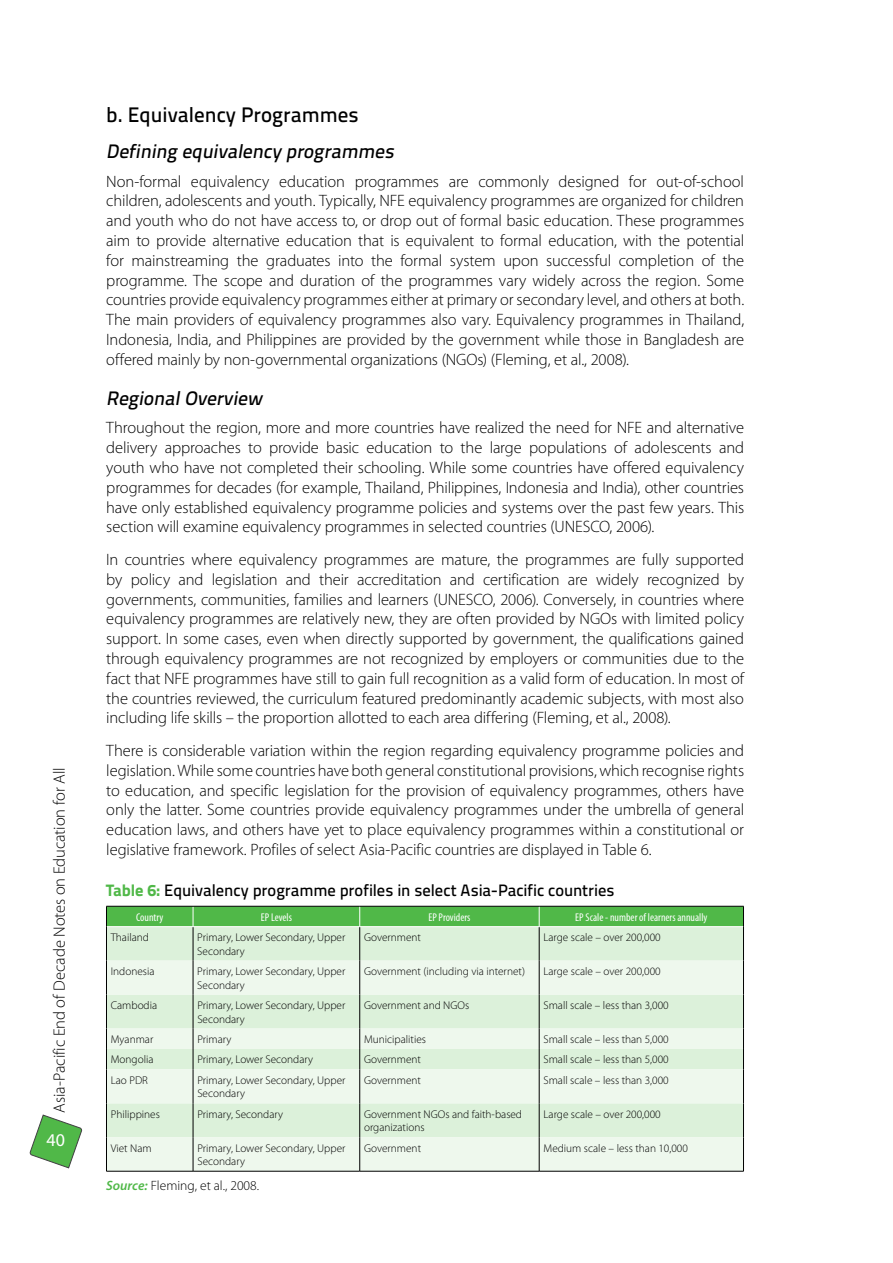
<style>
.page{position:relative;width:893px;height:1263px;background:#fff}
.page>*{position:absolute;margin:0;border:0;box-sizing:border-box;transform-origin:0 0}
.t1{font:21px "Titillium Text 25 L 600 wt";color:#000}
.t2{font:italic 19.5px "Titillium Text 25 L 600 wt";color:#000}
.t3{font:18px "Myriad Pro";color:#fff}
.t4{font:300 16.5px/19.8px "Myriad Pro";letter-spacing:-.005em;color:#000;text-align:justify}
.t5{font:16.5px "Titillium Text 25 L 600 wt";letter-spacing:-.005em;color:#000}
.t6{font:300 13.5px "Myriad Pro";color:#000}
.t7{font:300 11.25px/13.5px "Myriad Pro";color:#000}
.t8{font:condensed 11.25px "Myriad Pro";color:#fff}
.s1{font-family:"Titillium Text 25 L 999 wt";color:#50b848}
.s2{font-weight:600;font-style:italic;color:#50b848}
</style>
<div class="page">
<svg style="left:29px;top:1114px;width:53px;height:55px"></svg>
<div style="left:107px;top:927px;width:636px;height:34px;background:#dcf1da"></div>
<svg style="left:107px;top:961px;width:636px;height:210px;background:#e5f4e4"></svg>
<hr style="left:193px;top:927px;width:1px;height:34px;background:#000">
<hr style="left:359px;top:927px;width:1px;height:34px;background:#000">
<hr style="left:539px;top:927px;width:1px;height:34px;background:#000">
<hr style="left:193px;top:961px;width:1px;height:33px;background:#000">
<hr style="left:359px;top:961px;width:1px;height:33px;background:#000">
<hr style="left:539px;top:961px;width:1px;height:33px;background:#000">
<hr style="left:193px;top:994px;width:1px;height:34px;background:#000">
<hr style="left:359px;top:994px;width:1px;height:34px;background:#000">
<hr style="left:539px;top:994px;width:1px;height:34px;background:#000">
<svg style="left:193px;top:1028px;width:1px;height:41px"></svg>
<svg style="left:359px;top:1028px;width:1px;height:41px"></svg>
<svg style="left:539px;top:1028px;width:1px;height:41px"></svg>
<hr style="left:193px;top:1069px;width:1px;height:34px;background:#000">
<hr style="left:359px;top:1069px;width:1px;height:34px;background:#000">
<hr style="left:539px;top:1069px;width:1px;height:34px;background:#000">
<hr style="left:193px;top:1103px;width:1px;height:34px;background:#000">
<hr style="left:359px;top:1103px;width:1px;height:34px;background:#000">
<hr style="left:539px;top:1103px;width:1px;height:34px;background:#000">
<hr style="left:193px;top:1137px;width:1px;height:34px;background:#000">
<hr style="left:359px;top:1137px;width:1px;height:34px;background:#000">
<hr style="left:539px;top:1137px;width:1px;height:34px;background:#000">
<svg style="left:106px;top:906px;width:638px;height:21px;background:#55b44e"></svg>
<hr style="left:106px;top:927px;width:1px;height:34px;background:#000">
<hr style="left:743px;top:927px;width:1px;height:34px;background:#000">
<hr style="left:106px;top:961px;width:1px;height:33px;background:#000">
<hr style="left:743px;top:961px;width:1px;height:33px;background:#000">
<hr style="left:106px;top:994px;width:1px;height:34px;background:#000">
<hr style="left:743px;top:994px;width:1px;height:34px;background:#000">
<svg style="left:106px;top:1028px;width:1px;height:41px"></svg>
<svg style="left:743px;top:1028px;width:1px;height:41px"></svg>
<hr style="left:106px;top:1069px;width:1px;height:34px;background:#000">
<hr style="left:743px;top:1069px;width:1px;height:34px;background:#000">
<hr style="left:106px;top:1103px;width:1px;height:34px;background:#000">
<hr style="left:743px;top:1103px;width:1px;height:34px;background:#000">
<hr style="left:106px;top:1137px;width:1px;height:34px;background:#000">
<hr style="left:743px;top:1137px;width:1px;height:34px;background:#000">
<hr style="left:106px;top:1171px;width:87px;height:1px;background:#000">
<hr style="left:193px;top:1171px;width:167px;height:1px;background:#000">
<hr style="left:360px;top:1171px;width:179px;height:1px;background:#000">
<hr style="left:539px;top:1171px;width:205px;height:1px;background:#000">
<p class="t4" style="left:49px;top:1112px;width:346px;rotate:-90deg">Asia-Pacific End of Decade Notes on Education for All</p>
<p class="t3" style="left:47px;top:1129px;width:20px">40</p>
<p class="t1" style="left:106px;top:99px;width:254px">b. Equivalency Programmes</p>
<p class="t2" style="left:106px;top:137px;width:293px">Defining equivalency programmes</p>
<p class="t4" style="left:106px;top:171px;width:639px">Non-formal equivalency education programmes are commonly designed for out-of-school children, adolescents and youth. Typically, NFE equivalency programmes are organized for children and youth who do not have access to, or drop out of formal basic education. These programmes aim to provide alternative education that is equivalent to formal education, with the potential for mainstreaming the graduates into the formal system upon successful completion of the programme. The scope and duration of the programmes vary widely across the region. Some countries provide equivalency programmes either at primary or secondary level, and others at both.<br>The main providers of equivalency programmes also vary. Equivalency programmes in Thailand, Indonesia, India, and Philippines are provided by the government while those in Bangladesh are offered mainly by non-governmental organizations (NGOs) (Fleming, et al., 2008).</p>
<p class="t2" style="left:106px;top:384px;width:162px">RegionalOverview</p>
<p class="t4" style="left:106px;top:418px;width:639px">Throughout the region, more and more countries have realized the need for NFE and alternative delivery approaches to provide basic education to the large populations of adolescents and youth who have not completed their schooling. While some countries have offered equivalency programmes for decades (for example, Thailand, Philippines, Indonesia and India), other countries have only established equivalency programme policies and systems over the past few years. This section will examine equivalency programmes in selected countries (UNESCO, 2006).</p>
<p class="t4" style="left:106px;top:549px;width:639px">In countries where equivalency programmes are mature, the programmes are fully supported by policy and legislation and their accreditation and certification are widely recognized by governments, communities, families and learners (UNESCO, 2006). Conversely, in countries where equivalency programmes are relatively new, they are often provided by NGOs with limited policy support. In some cases, even when directly supported by government, the qualifications gained through equivalency programmes are not recognized by employers or communities due to the fact that NFE programmes have still to gain full recognition as a valid form of education. In most of the countries reviewed, the curriculum featured predominantly academic subjects, with most also including life skills – the proportion allotted to each area differing (Fleming, et al., 2008).</p>
<p class="t4" style="left:106px;top:740px;width:639px">There is considerable variation within the region regarding equivalency programme policies and legislation. While some countries have both general constitutional provisions, which recognise rights to education, and specific legislation for the provision of equivalency programmes, others have only the latter. Some countries provide equivalency programmes under the umbrella of general education laws, and others have yet to place equivalency programmes within a constitutional or legislative framework. Profiles of select Asia-Pacific countries are displayed in Table 6.</p>
<p class="t5" style="left:106px;top:877px;width:510px"><span class="s1">Table 6:</span> Equivalency programme profiles in select Asia-Pacific countries</p>
<p class="t8" style="left:136px;top:910px;width:29px">Country</p>
<p class="t8" style="left:261px;top:910px;width:33px">EP Levels</p>
<p class="t8" style="left:428px;top:910px;width:44px">EP Providers</p>
<p class="t8" style="left:575px;top:910px;width:134px">EP Scale - number of learners annually</p>
<p class="t7" style="left:111px;top:930px;width:40px">Thailand</p>
<p class="t7" style="left:197px;top:930px;width:150px">Primary, Lower Secondary, Upper<br>Secondary</p>
<p class="t7" style="left:364px;top:930px;width:59px">Government</p>
<p class="t7" style="left:543px;top:930px;width:119px">Large scale – over 200,000</p>
<p class="t7" style="left:111px;top:964px;width:45px">Indonesia</p>
<p class="t7" style="left:197px;top:964px;width:150px">Primary, Lower Secondary, Upper<br>Secondary</p>
<p class="t7" style="left:364px;top:964px;width:162px">Government (including via internet)</p>
<p class="t7" style="left:543px;top:964px;width:119px">Large scale – over 200,000</p>
<p class="t7" style="left:111px;top:998px;width:48px">Cambodia</p>
<p class="t7" style="left:197px;top:998px;width:150px">Primary, Lower Secondary, Upper<br>Secondary</p>
<p class="t7" style="left:364px;top:998px;width:107px">Government and NGOs</p>
<p class="t7" style="left:543px;top:998px;width:127px">Small scale – less than 3,000</p>
<p class="t7" style="left:111px;top:1032px;width:44px">Myanmar</p>
<p class="t7" style="left:197px;top:1032px;width:36px">Primary</p>
<p class="t7" style="left:364px;top:1032px;width:64px">Municipalities</p>
<p class="t7" style="left:543px;top:1032px;width:127px">Small scale – less than 5,000</p>
<p class="t7" style="left:111px;top:1053px;width:44px">Mongolia</p>
<p class="t7" style="left:197px;top:1053px;width:117px">Primary, Lower Secondary</p>
<p class="t7" style="left:364px;top:1053px;width:59px">Government</p>
<p class="t7" style="left:543px;top:1053px;width:127px">Small scale – less than 5,000</p>
<p class="t7" style="left:111px;top:1073px;width:39px">Lao PDR</p>
<p class="t7" style="left:197px;top:1073px;width:150px">Primary, Lower Secondary, Upper<br>Secondary</p>
<p class="t7" style="left:364px;top:1073px;width:59px">Government</p>
<p class="t7" style="left:543px;top:1073px;width:127px">Small scale – less than 3,000</p>
<p class="t7" style="left:111px;top:1107px;width:51px">Philippines</p>
<p class="t7" style="left:197px;top:1107px;width:87px">Primary, Secondary</p>
<p class="t7" style="left:364px;top:1107px;width:160px">Government NGOs and faith-based organizations</p>
<p class="t7" style="left:543px;top:1107px;width:119px">Large scale – over 200,000</p>
<p class="t7" style="left:111px;top:1141px;width:42px">Viet Nam</p>
<p class="t7" style="left:197px;top:1141px;width:150px">Primary, Lower Secondary, Upper<br>Secondary</p>
<p class="t7" style="left:364px;top:1141px;width:59px">Government</p>
<p class="t7" style="left:543px;top:1141px;width:146px">Medium scale – less than 10,000</p>
<p class="t6" style="left:106px;top:1177px;width:154px"><span class="s2">Source:</span> Fleming, et al., 2008.</p>
</div>
